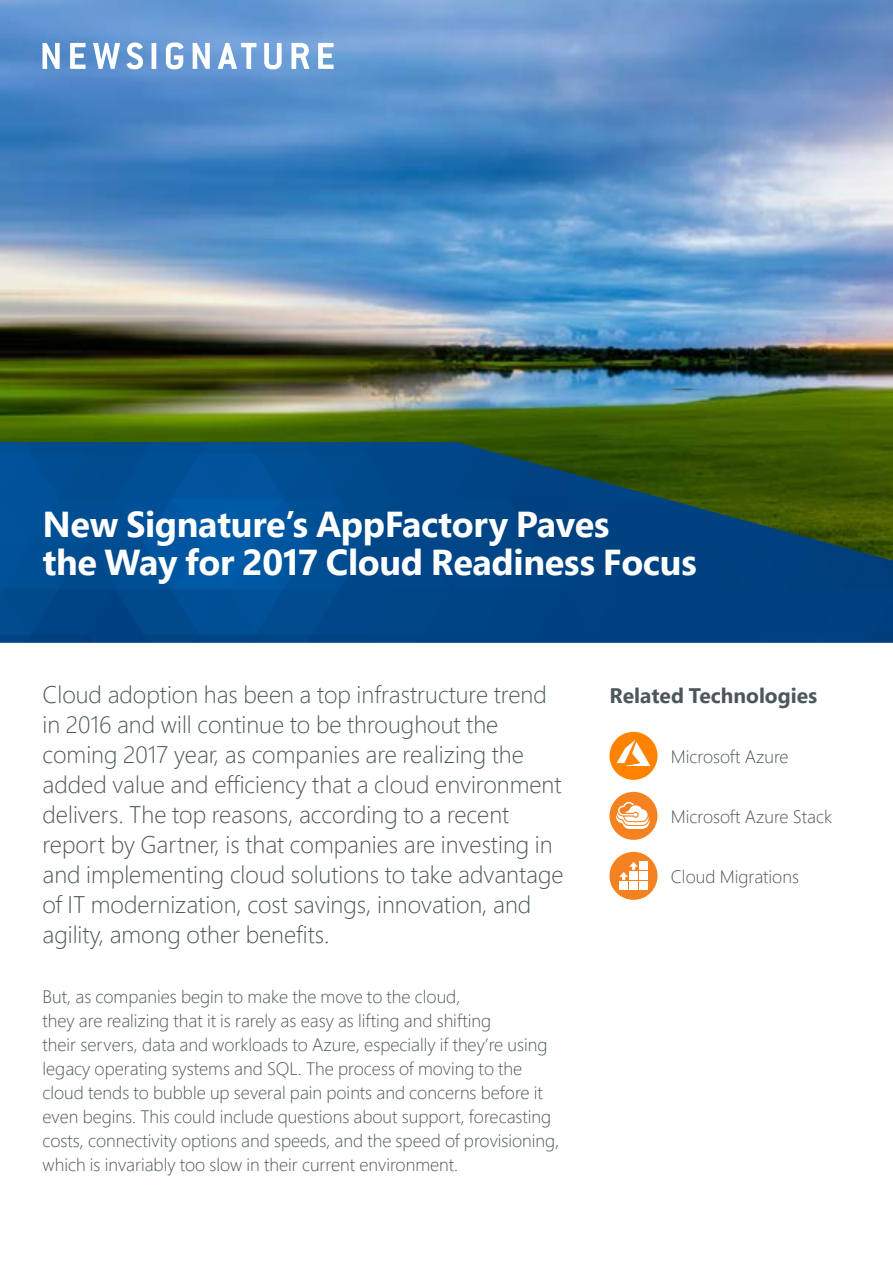
<style>
.page{position:relative;width:893px;height:1263px;background:#fff}
.page>*{position:absolute;margin:0;border:0;box-sizing:border-box;transform-origin:0 0}
.t1{font:700 36px/37.5px "Segoe Pro";letter-spacing:-.01em;color:#fff}
.t2{font:300 24px/30px "Segoe Pro";color:#4c5759}
.t3{font:700 21px "Segoe Pro";color:#4c5759}
.t4{font:300 18px/24px "Segoe Pro";color:#4c5759}
</style>
<div class="page">
<img style="left:0;top:0;width:893px;height:442px">
<img style="left:0;top:442px;width:893px;height:201px">
<svg style="left:43px;top:43px;width:17px;height:26px"></svg>
<svg style="left:70px;top:43px;width:16px;height:26px"></svg>
<svg style="left:93px;top:43px;width:27px;height:26px"></svg>
<svg style="left:126px;top:43px;width:17px;height:26px"></svg>
<hr style="left:152px;top:43px;width:4px;height:26px;background:#fff">
<svg style="left:166px;top:43px;width:18px;height:26px"></svg>
<svg style="left:193px;top:43px;width:17px;height:26px"></svg>
<svg style="left:218px;top:43px;width:38px;height:26px"></svg>
<svg style="left:264px;top:43px;width:18px;height:26px"></svg>
<svg style="left:291px;top:43px;width:18px;height:26px"></svg>
<svg style="left:318px;top:43px;width:16px;height:26px"></svg>
<div style="left:609px;top:852px;width:48px;height:48px;background:#f58220;border-radius:50%"></div>
<div style="left:639px;top:862px;width:9px;height:8px;background:#fff"></div>
<div style="left:639px;top:872px;width:9px;height:8px;background:#fff"></div>
<div style="left:639px;top:882px;width:9px;height:8px;background:#fff"></div>
<div style="left:630px;top:882px;width:8px;height:8px;background:#fff"></div>
<div style="left:620px;top:882px;width:8px;height:8px;background:#fff"></div>
<svg style="left:619px;top:862px;width:19px;height:18px"></svg>
<div style="left:609px;top:732px;width:48px;height:48px;background:#ff8200;border-radius:50%"></div>
<svg style="left:617px;top:740px;width:33px;height:26px"></svg>
<div style="left:609px;top:792px;width:48px;height:48px;background:#f58220;border-radius:50%"></div>
<svg style="left:616px;top:802px;width:34px;height:27px"></svg>
<h1 class="t1" style="left:43px;top:505px;width:656px">New Signature’s AppFactory Paves<br>the Way for 2017 Cloud Readiness Focus</h1>
<p class="t2" style="left:43px;top:678px;width:523px">Cloud adoption has been a top infrastructure trend in 2016 and will continue to be throughout the coming 2017 year, as companies are realizing the added value and efficiency that a cloud environment delivers. The top reasons, according to a recent report by Gartner, is that companies are investing in and implementing cloud solutions to take advantage of IT modernization, cost savings, innovation, and agility, among other benefits.</p>
<p class="t4" style="left:43px;top:984px;width:518px">But, as companies begin to make the move to the cloud,<br>they are realizing that it is rarely as easy as lifting and shifting<br>their servers, data and workloads to Azure, especially if they’re using legacy operating systems and SQL. The process of moving to the cloud tends to bubble up several pain points and concerns before it even begins. This could include questions about support, forecasting costs, connectivity options and speeds, and the speed of provisioning, which is invariably too slow in their current environment.</p>
<p class="t3" style="left:609px;top:680px;width:209px">Related Technologies</p>
<p class="t4" style="left:671px;top:744px;width:119px">Microsoft Azure</p>
<p class="t4" style="left:671px;top:804px;width:163px">Microsoft Azure Stack</p>
<p class="t4" style="left:671px;top:864px;width:130px">Cloud Migrations</p>
</div>
